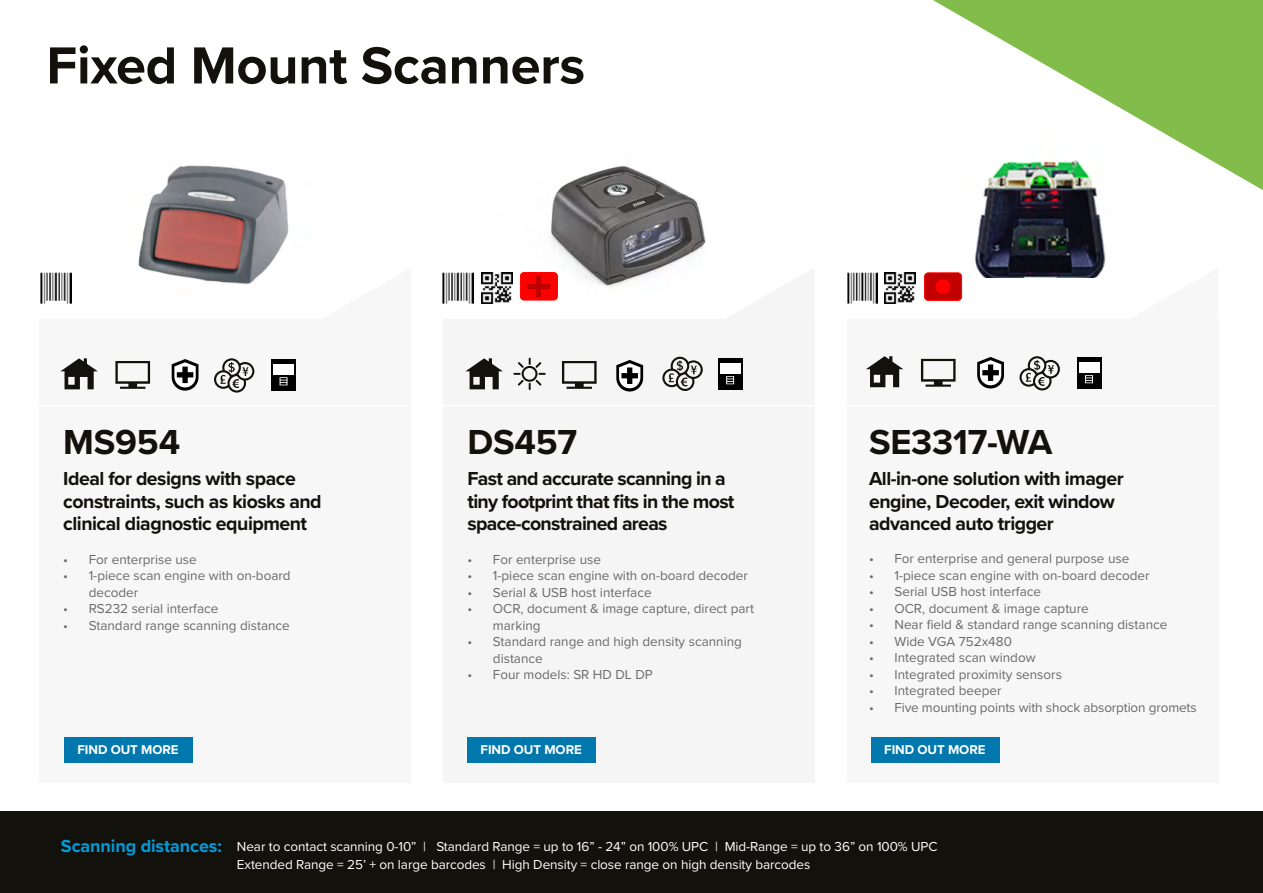
<style>
.page{position:relative;width:1263px;height:893px;background:#fff}
.page>*{position:absolute;margin:0;border:0;box-sizing:border-box;transform-origin:0 0}
.t1{font:700 54px "Proxima Nova";letter-spacing:-.005em;color:#12110c}
.t2{font:700 36px "Proxima Nova";letter-spacing:-.005em;color:#12110c}
.t3{font:700 19.5px/22.5px "Proxima Nova";letter-spacing:-.025em;color:#12110c}
.t4{font:13.5px/16.5px "Proxima Nova";color:#6c6968}
.t5{font:13.5px/18px "Proxima Nova";letter-spacing:-.005em;color:#fff}
.t6{font:700 13.2px "Proxima Nova";letter-spacing:-.005em;color:#fff}
.s1{font-weight:700;font-size:18px;color:#009cda}
</style>
<div class="page">
<img style="left:473px;top:165px;width:233px;height:128px">
<img style="left:138px;top:165px;width:151px;height:119px">
<img style="left:962px;top:190px;width:144px;height:88px">
<svg style="left:933px;top:0;width:330px;height:190px"></svg>
<div style="left:0;top:812px;width:1263px;height:81px;background:#12110c"></div>
<div style="left:39px;top:320px;width:372px;height:463px;background:#f7f7f7"></div>
<div style="left:443px;top:320px;width:371px;height:463px;background:#f5f5f5"></div>
<div style="left:847px;top:320px;width:372px;height:463px;background:#f7f7f7"></div>
<hr style="left:26px;top:405px;width:1201px;height:1px;background:#fff">
<div style="left:64px;top:737px;width:129px;height:25px;background:#0077ad"></div>
<div style="left:467px;top:737px;width:129px;height:25px;background:#0077ad"></div>
<div style="left:871px;top:737px;width:128px;height:25px;background:#0077ad"></div>
<img style="left:481px;top:272px;width:31px;height:31px">
<img style="left:442px;top:272px;width:31px;height:31px">
<img style="left:885px;top:272px;width:31px;height:31px">
<img style="left:847px;top:272px;width:31px;height:31px">
<div style="left:924px;top:273px;width:37px;height:27px;background:#c00000;border-radius:4px"></div>
<div style="left:924px;top:272px;width:38px;height:29px;border:1px solid #f00;border-radius:4px"></div>
<div style="left:935px;top:279px;width:16px;height:15px;background:#f00;border-radius:50%"></div>
<div style="left:520px;top:273px;width:37px;height:27px;background:#f00;border-radius:4px"></div>
<div style="left:520px;top:272px;width:38px;height:28px;border:1px solid #f00;border-radius:4px"></div>
<hr style="left:537px;top:276px;width:4px;height:21px;background:#c00000">
<hr style="left:528px;top:284px;width:22px;height:4px;background:#c00000">
<svg style="left:172px;top:359px;width:26px;height:32px"></svg>
<svg style="left:115px;top:361px;width:35px;height:28px"></svg>
<svg style="left:60px;top:358px;width:38px;height:31px"></svg>
<svg style="left:214px;top:358px;width:40px;height:35px"></svg>
<div style="left:271px;top:359px;width:25px;height:31px;background:#000"></div>
<div style="left:273px;top:365px;width:21px;height:10px;background:#fff"></div>
<svg style="left:280px;top:377px;width:7px;height:8px"></svg>
<svg style="left:977px;top:357px;width:27px;height:31px"></svg>
<svg style="left:921px;top:359px;width:34px;height:28px"></svg>
<svg style="left:866px;top:356px;width:37px;height:31px"></svg>
<svg style="left:1019px;top:356px;width:41px;height:34px"></svg>
<div style="left:1077px;top:357px;width:24px;height:31px;background:#000"></div>
<div style="left:1079px;top:363px;width:20px;height:10px;background:#fff"></div>
<svg style="left:1085px;top:375px;width:8px;height:8px"></svg>
<svg style="left:616px;top:360px;width:27px;height:32px"></svg>
<svg style="left:562px;top:361px;width:35px;height:28px"></svg>
<svg style="left:465px;top:358px;width:38px;height:31px"></svg>
<svg style="left:513px;top:358px;width:33px;height:32px"></svg>
<svg style="left:662px;top:357px;width:41px;height:34px"></svg>
<div style="left:718px;top:358px;width:24px;height:31px;background:#000"></div>
<div style="left:720px;top:364px;width:20px;height:10px;background:#fff"></div>
<svg style="left:726px;top:376px;width:8px;height:8px"></svg>
<img style="left:41px;top:272px;width:31px;height:31px">
<h1 class="t1" style="left:46px;top:25px;width:540px">Fixed Mount Scanners</h1>
<h2 class="t2" style="left:63px;top:415px;width:118px">MS954</h2>
<h2 class="t2" style="left:467px;top:415px;width:111px">DS457</h2>
<h2 class="t2" style="left:869px;top:415px;width:185px">SE3317-WA</h2>
<h3 class="t3" style="left:63px;top:467px;width:260px">Ideal for designs with space constraints, such as kiosks and clinical diagnostic equipment</h3>
<p class="t4" style="left:63px;top:550px;width:135px">• For enterprise use</p>
<p class="t4" style="left:89px;top:567px;width:204px;text-indent:-25px">• 1-piece scan engine with on-board decoder</p>
<p class="t4" style="left:63px;top:600px;width:157px">• RS232 serial interface</p>
<p class="t4" style="left:63px;top:616px;width:228px">• Standard range scanning distance</p>
<h3 class="t3" style="left:467px;top:467px;width:269px">Fast and accurate scanning in a tiny footprint that fits in the most space-constrained areas</h3>
<p class="t4" style="left:467px;top:550px;width:135px">• For enterprise use</p>
<p class="t4" style="left:467px;top:567px;width:282px">• 1-piece scan engine with on-board decoder</p>
<p class="t4" style="left:467px;top:583px;width:186px">• Serial &amp; USB host interface</p>
<p class="t4" style="left:493px;top:600px;width:263px;text-indent:-25px">• OCR, document &amp; image capture, direct part marking</p>
<p class="t4" style="left:493px;top:633px;width:250px;text-indent:-25px">• Standard range and high density scanning distance</p>
<p class="t4" style="left:467px;top:666px;width:187px">• Four models: SR HD DL DP</p>
<h3 class="t3" style="left:869px;top:467px;width:256px">All-in-one solution with imager engine, Decoder, exit window advanced auto trigger</h3>
<p class="t4" style="left:869px;top:550px;width:262px">• For enterprise and general purpose use</p>
<p class="t4" style="left:869px;top:566px;width:282px">• 1-piece scan engine with on-board decoder</p>
<p class="t4" style="left:869px;top:583px;width:174px">• Serial USB host interface</p>
<p class="t4" style="left:869px;top:599px;width:221px">• OCR, document &amp; image capture</p>
<p class="t4" style="left:869px;top:616px;width:300px">• Near field &amp; standard range scanning distance</p>
<p class="t4" style="left:869px;top:632px;width:144px">• Wide VGA 752x480</p>
<p class="t4" style="left:869px;top:649px;width:168px">• Integrated scan window</p>
<p class="t4" style="left:869px;top:665px;width:194px">• Integrated proximity sensors</p>
<p class="t4" style="left:869px;top:682px;width:134px">• Integrated beeper</p>
<p class="t4" style="left:869px;top:698px;width:329px">• Five mounting points with shock absorption gromets</p>
<p class="t6" style="left:77px;top:740px;width:103px">FIND OUT MORE</p>
<p class="t6" style="left:481px;top:740px;width:103px">FIND OUT MORE</p>
<p class="t6" style="left:884px;top:740px;width:103px">FIND OUT MORE</p>
<p class="t5" style="left:237px;top:837px;width:702px;text-indent:-176px"><span class="s1">Scanning distances:</span> Near to contact scanning 0-10” | Standard Range = up to 16” - 24” on 100% UPC | Mid-Range = up to 36” on 100% UPC<br>Extended Range = 25’ + on large barcodes | High Density = close range on high density barcodes</p>
</div>
